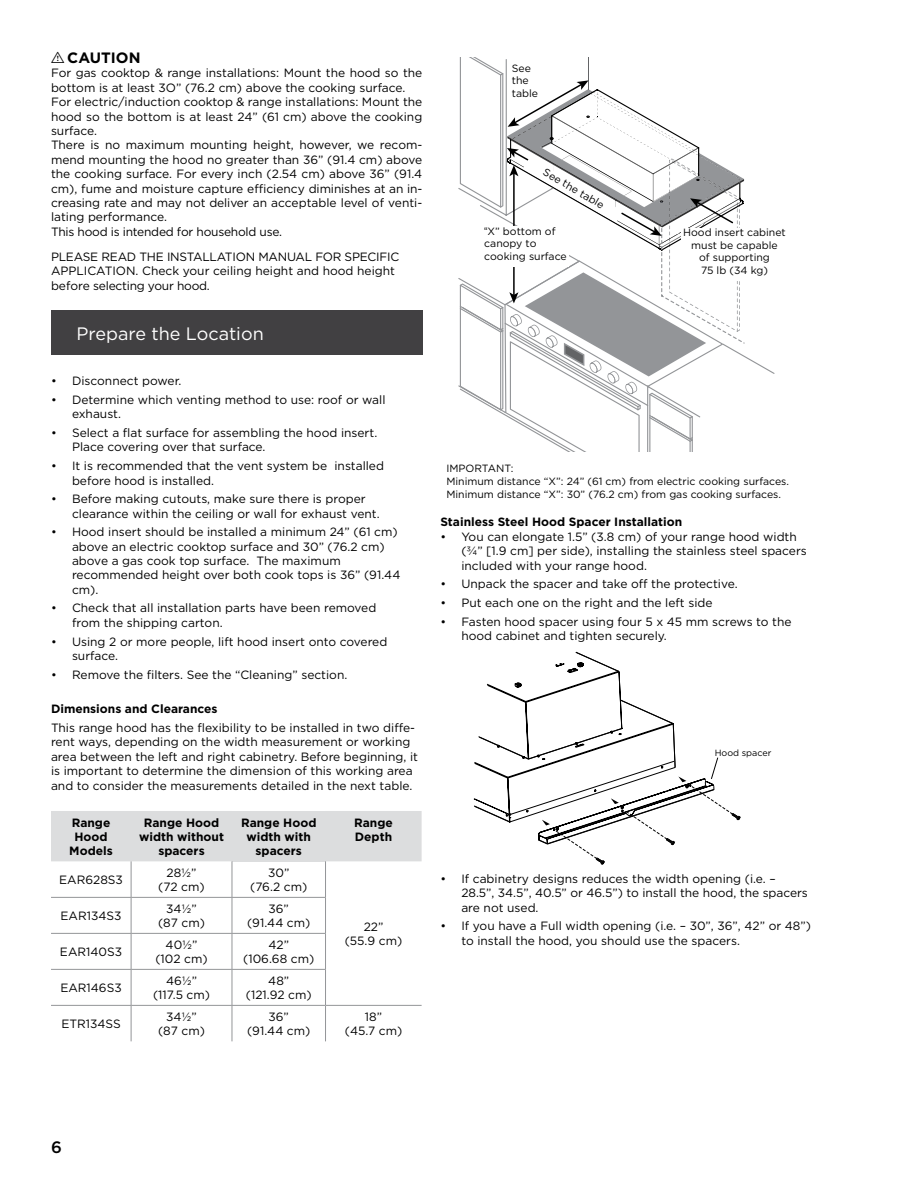
<style>
.page{position:relative;width:918px;height:1188px;background:#fff}
.page>*{position:absolute;margin:0;border:0;box-sizing:border-box;transform-origin:0 0}
.t1{font:18px "Gotham";color:#fff}
.t2{font:500 16.5px "Gotham";color:#000}
.t3{font:700 15px "Gotham";color:#000}
.t4{font:12px/14.4px "Gotham";color:#000}
.t5{font:700 12px/14.4px "Gotham";color:#000;text-align:center}
.t6{font:12px/14.4px "Gotham";letter-spacing:-.02em;color:#000}
.t7{font:10.5px/12.6px "Gotham";color:#000}
.t8{font:9px "Gotham";color:#000}
.s1{font-family:"tables";font-weight:400}
.s2{font-family:"Arial";font-size:10.65px;color:#020101}
</style>
<div class="page">
<div style="left:51px;top:310px;width:371px;height:44px;background:#414042"></div>
<div style="left:51px;top:811px;width:371px;height:50px;background:#dcddde"></div>
<div style="left:232px;top:811px;width:94px;height:50px;background:#dcddde"></div>
<hr style="left:131px;top:861px;width:1px;height:36px;background:#939598">
<hr style="left:232px;top:861px;width:1px;height:36px;background:#939598">
<hr style="left:51px;top:897px;width:80px;height:1px;background:#939598">
<hr style="left:131px;top:897px;width:101px;height:1px;background:#939598">
<hr style="left:131px;top:898px;width:1px;height:35px;background:#939598">
<hr style="left:232px;top:897px;width:94px;height:1px;background:#939598">
<hr style="left:232px;top:898px;width:1px;height:35px;background:#939598">
<hr style="left:51px;top:933px;width:80px;height:1px;background:#939598">
<hr style="left:131px;top:933px;width:101px;height:1px;background:#939598">
<hr style="left:131px;top:934px;width:1px;height:35px;background:#939598">
<hr style="left:232px;top:933px;width:94px;height:1px;background:#939598">
<hr style="left:232px;top:934px;width:1px;height:35px;background:#939598">
<hr style="left:51px;top:969px;width:80px;height:1px;background:#939598">
<hr style="left:131px;top:969px;width:101px;height:1px;background:#939598">
<hr style="left:131px;top:970px;width:1px;height:35px;background:#939598">
<hr style="left:232px;top:969px;width:94px;height:1px;background:#939598">
<hr style="left:232px;top:970px;width:1px;height:35px;background:#939598">
<hr style="left:51px;top:1005px;width:80px;height:1px;background:#939598">
<hr style="left:131px;top:1005px;width:101px;height:1px;background:#939598">
<hr style="left:131px;top:1006px;width:1px;height:35px;background:#939598">
<hr style="left:232px;top:1005px;width:94px;height:1px;background:#939598">
<hr style="left:232px;top:1006px;width:1px;height:35px;background:#939598">
<hr style="left:325px;top:861px;width:1px;height:36px;background:#939598">
<hr style="left:325px;top:898px;width:1px;height:35px;background:#939598">
<hr style="left:325px;top:934px;width:1px;height:35px;background:#939598">
<hr style="left:325px;top:970px;width:1px;height:35px;background:#939598">
<hr style="left:325px;top:1006px;width:1px;height:35px;background:#939598">
<hr style="left:326px;top:1005px;width:96px;height:1px;background:#939598">
<svg style="left:458px;top:57px;width:317px;height:394px"></svg>
<div style="left:681px;top:228px;width:107px;height:53px;background:#fff"></div>
<div style="left:484px;top:226px;width:85px;height:41px;background:#fff"></div>
<svg style="left:473px;top:652px;width:267px;height:213px"></svg>
<p class="t3" style="left:51px;top:48px;width:91px"><span class="s1">I</span> CAUTION</p>
<p class="t4" style="left:51px;top:66px;width:373px">For gas cooktop &amp; range installations: Mount the hood so the bottom is at least 3O” (76.2 cm) above the cooking surface.<br>For electric/induction cooktop &amp; range installations: Mount the hood so the bottom is at least 24” (61 cm) above the cooking surface.<br>There is no maximum mounting height, however, we recom&shy;mend mounting the hood no greater than 36” (91.4 cm) above the cooking surface. For every inch (2.54 cm) above 36” (91.4 cm), fume and moisture capture efficiency diminishes at an in&shy;creasing rate and may not deliver an acceptable level of venti&shy;lating performance.<br>This hood is intended for household use.</p>
<p class="t6" style="left:51px;top:249px;width:350px">PLEASE READ THE INSTALLATION MANUAL FOR SPECIFIC<br>APPLICATION. Check your ceiling height and hood height before selecting your hood.</p>
<h1 class="t1" style="left:77px;top:322px;width:189px">Prepare the Location</h1>
<p class="t4" style="left:51px;top:374px;width:132px">• Disconnect power.</p>
<p class="t4" style="left:72px;top:392px;width:315px;text-indent:-21px">• Determine which venting method to use: roof or wall exhaust.</p>
<p class="t4" style="left:72px;top:425px;width:307px;text-indent:-21px">• Select a flat surface for assembling the hood insert.<br>Place covering over that surface.</p>
<p class="t4" style="left:72px;top:458px;width:314px;text-indent:-21px">• It is recommended that the vent system be installed before hood is installed.</p>
<p class="t4" style="left:72px;top:491px;width:309px;text-indent:-21px">• Before making cutouts, make sure there is proper clearance within the ceiling or wall for exhaust vent.</p>
<p class="t4" style="left:72px;top:525px;width:330px;text-indent:-21px">• Hood insert should be installed a minimum 24” (61 cm) above an electric cooktop surface and 30” (76.2 cm) above a gas cook top surface. The maximum recommended height over both cook tops is 36” (91.44 cm).</p>
<p class="t4" style="left:72px;top:601px;width:306px;text-indent:-21px">• Check that all installation parts have been removed from the shipping carton.</p>
<p class="t4" style="left:72px;top:634px;width:317px;text-indent:-21px">• Using 2 or more people, lift hood insert onto covered surface.</p>
<p class="t4" style="left:51px;top:667px;width:298px">• Remove the filters. See the “Cleaning” section.</p>
<p class="t5" style="left:51px;top:702px;width:168px">Dimensions and Clearances</p>
<p class="t4" style="left:51px;top:720px;width:369px">This range hood has the flexibility to be installed in two diffe&shy;rent ways, depending on the width measurement or working area between the left and right cabinetry. Before beginning, it is important to determine the dimension of this working area and to consider the measurements detailed in the next table.</p>
<p class="t5" style="left:69px;top:815px;width:45px">Range<br>Hood<br>Models</p>
<p class="t5" style="left:139px;top:815px;width:86px">Range Hood width without spacers</p>
<p class="t5" style="left:241px;top:815px;width:77px">Range Hood width with spacers</p>
<p class="t5" style="left:354px;top:815px;width:40px;text-align:left">Range<br>Depth</p>
<p class="t4" style="left:59px;top:872px;width:65px">EAR628S3</p>
<p class="t4" style="left:158px;top:865px;width:48px;text-align:center">28½” (72 cm)</p>
<p class="t4" style="left:250px;top:865px;width:59px;text-align:center">30”<br>(76.2 cm)</p>
<p class="t4" style="left:345px;top:919px;width:59px;text-align:center">22”<br>(55.9 cm)</p>
<p class="t4" style="left:61px;top:908px;width:62px">EAR134S3</p>
<p class="t4" style="left:158px;top:901px;width:48px;text-align:center">34½” (87 cm)</p>
<p class="t4" style="left:247px;top:901px;width:65px;text-align:center">36”<br>(91.44 cm)</p>
<p class="t4" style="left:60px;top:944px;width:64px">EAR140S3</p>
<p class="t4" style="left:155px;top:937px;width:54px;text-align:center">40½” (102 cm)</p>
<p class="t4" style="left:243px;top:937px;width:73px;text-align:center">42”<br>(106.68 cm)</p>
<p class="t4" style="left:60px;top:980px;width:63px">EAR146S3</p>
<p class="t4" style="left:153px;top:973px;width:59px;text-align:center">46½” (117.5 cm)</p>
<p class="t4" style="left:246px;top:973px;width:67px;text-align:center">48”<br>(121.92 cm)</p>
<p class="t4" style="left:61px;top:1016px;width:61px">ETR134SS</p>
<p class="t4" style="left:158px;top:1009px;width:48px;text-align:center">34½” (87 cm)</p>
<p class="t4" style="left:247px;top:1009px;width:65px;text-align:center">36”<br>(91.44 cm)</p>
<p class="t4" style="left:345px;top:1009px;width:59px;text-align:center">18”<br>(45.7 cm)</p>
<p class="t7" style="left:512px;top:62px;width:28px">See the table</p>
<p class="t7" style="left:547px;top:165px;width:70px;rotate:30deg">See the table</p>
<p class="t7" style="left:484px;top:224px;width:84px"><span class="s2">“</span>X” bottom of canopy to cooking surface</p>
<p class="t7" style="left:683px;top:226px;width:104px;text-align:center">Hood insert cabinet must be capable<br>of supporting<br>75 lb (34 kg)</p>
<p class="t7" style="left:446px;top:462px;width:344px">IMPORTANT:<br>Minimum distance “X”: 24” (61 cm) from electric cooking surfaces.<br>Minimum distance “X”: 30” (76.2 cm) from gas cooking surfaces.</p>
<p class="t5" style="left:440px;top:515px;width:243px">Stainless Steel Hood Spacer Installation</p>
<p class="t4" style="left:461px;top:529px;width:347px;text-indent:-21px">• You can elongate 1.5” (3.8 cm) of your range hood width (¾” [1.9 cm] per side), installing the stainless steel spacers included with your range hood.</p>
<p class="t4" style="left:440px;top:577px;width:299px">• Unpack the spacer and take off the protective.</p>
<p class="t4" style="left:440px;top:595px;width:274px">• Put each one on the right and the left side</p>
<p class="t4" style="left:461px;top:614px;width:332px;text-indent:-21px">• Fasten hood spacer using four 5 x 45 mm screws to the hood cabinet and tighten securely.</p>
<p class="t8" style="left:715px;top:747px;width:58px">Hood spacer</p>
<p class="t4" style="left:461px;top:871px;width:348px;text-indent:-21px">• If cabinetry designs reduces the width opening (i.e. –<br>28.5”, 34.5”, 40.5” or 46.5”) to install the hood, the spacers are not used.</p>
<p class="t4" style="left:461px;top:919px;width:351px;text-indent:-21px">• If you have a Full width opening (i.e. – 30”, 36”, 42” or 48”) to install the hood, you should use the spacers.</p>
<h2 class="t2" style="left:51px;top:1136px;width:12px">6</h2>
</div>
